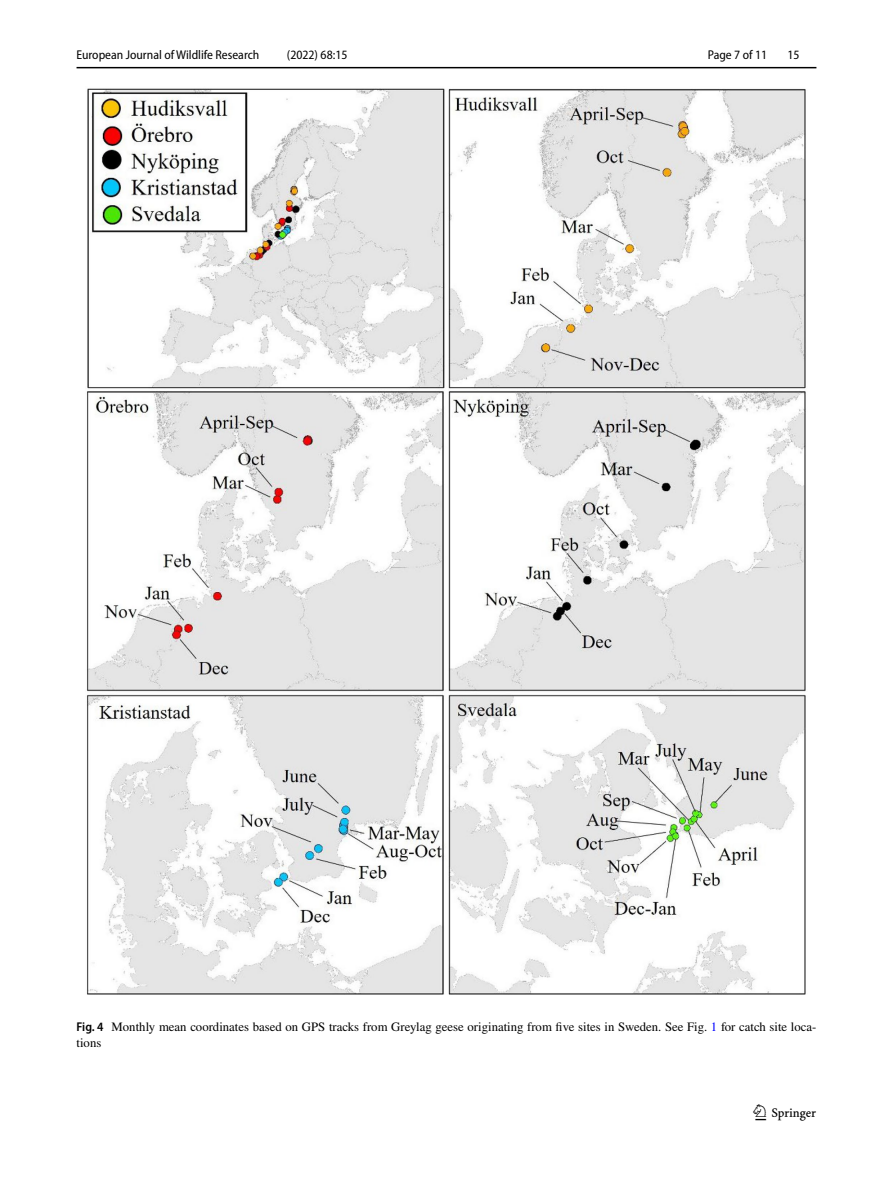
<style>
.page{position:relative;width:893px;height:1187px;background:#fff}
.page>*{position:absolute;margin:0;border:0;box-sizing:border-box;transform-origin:0 0}
.t1{font:22.5px "Springnew Regular 3";color:#000}
.t2{font:12.75px/15px "STIX";color:#000}
.t3{font:semi-condensed 12.75px "Myriad Pro";color:#000}
.s1{font-family:"Myriad Pro";font-weight:600;font-stretch:semi-condensed}
.s2{color:#00f}
</style>
<div class="page">
<hr style="left:77px;top:67px;width:739px;height:1px;background:#000">
<img style="left:87px;top:88px;width:719px;height:907px">
<p class="t3" style="left:77px;top:48px;width:184px">European Journal of Wildlife Research</p>
<p class="t3" style="left:287px;top:48px;width:62px">(2022) 68:15</p>
<p class="t3" style="left:708px;top:48px;width:61px">Page 7 of 11</p>
<p class="t3" style="left:787px;top:48px;width:14px">15</p>
<p class="t2" style="left:77px;top:1020px;width:741px"><span class="s1">Fig. 4</span> Monthly mean coordinates based on GPS tracks from Greylag geese originating from five sites in Sweden. See Fig. <span class="s2">1</span> for catch site loca&shy;tions</p>
<h1 class="t1" style="left:755px;top:1104px;width:62px">1 3</h1>
</div>
